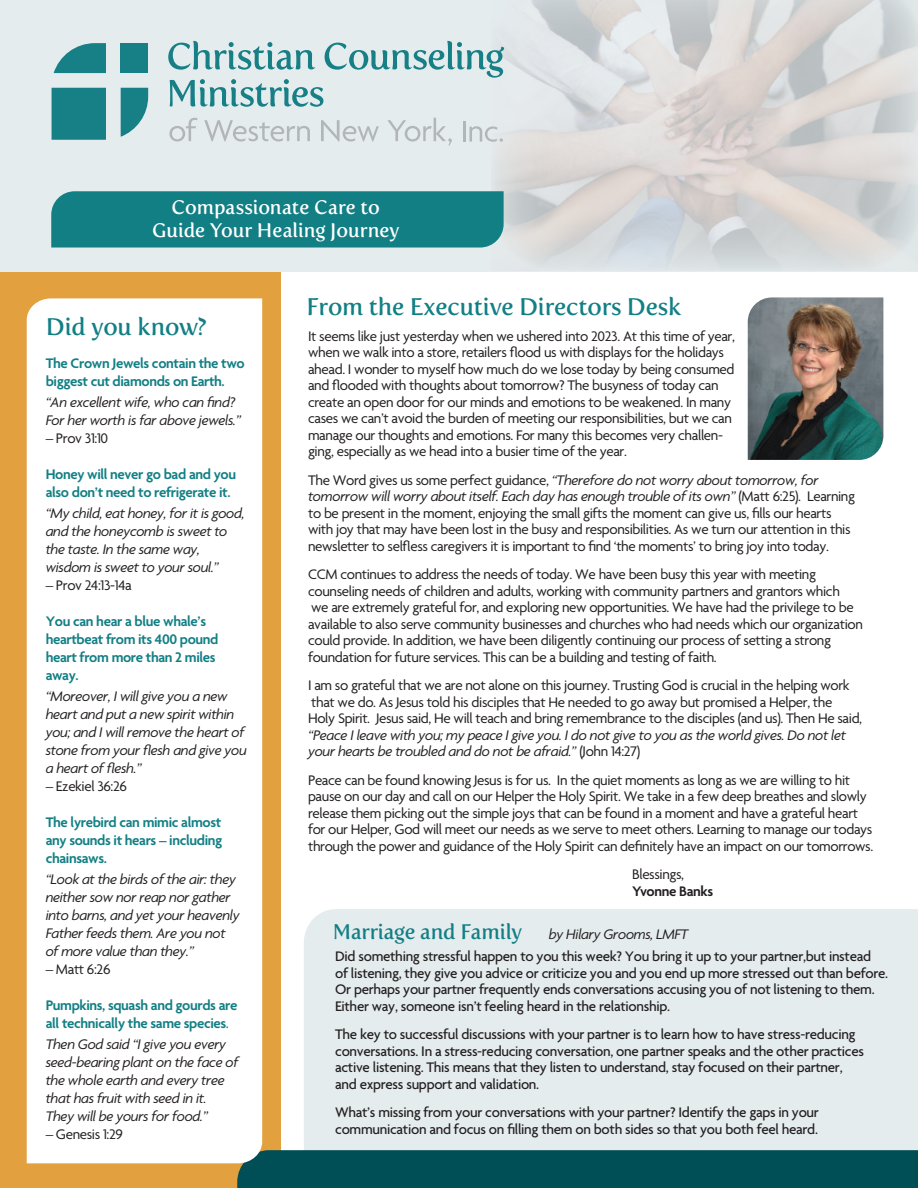
<style>
.page{position:relative;width:918px;height:1188px;background:#fff}
.page>*{position:absolute;margin:0;border:0;box-sizing:border-box;transform-origin:0 0}
.t1{font:24px "Fertigo Pro";letter-spacing:-.01em;color:#127f84}
.t2{font:21px "Fertigo Pro";letter-spacing:-.01em;color:#127f84}
.t3{font:19.5px/23.4px "Fertigo Pro";letter-spacing:-.005em;color:#fff;text-align:center}
.t4{font:15px/16.5px "Agenda";letter-spacing:-.025em;color:#231f20}
.t5{font:500 15px/16.5px "Agenda";letter-spacing:-.02em;color:#231f20}
.t6{font:italic 15px/18px "Agenda";letter-spacing:-.025em;color:#231f20}
.t7{font:600 15px/18px "Agenda";letter-spacing:-.025em;color:#127f84}
.t8{font:600 15px "Agenda";letter-spacing:-.025em;color:#231f20}
.s1{font-weight:500}
.s2{font-style:italic}
.s3{font-style:normal}
</style>
<div class="page">
<div style="left:304px;top:909px;width:614px;height:241px;background:#e5ecee"></div>
<div style="left:0;top:262px;width:279px;height:926px;background:#e2a03e"></div>
<div style="left:0;top:0;width:918px;height:272px;background:#e5ecee"></div>
<img style="left:494px;top:0;width:424px;height:268px">
<svg style="left:168px;top:41px;width:336px;height:66px"></svg>
<svg style="left:169px;top:118px;width:29px;height:23px"></svg>
<svg style="left:204px;top:120px;width:106px;height:21px"></svg>
<svg style="left:321px;top:120px;width:58px;height:22px"></svg>
<svg style="left:54px;top:43px;width:52px;height:30px"></svg>
<div style="left:121px;top:43px;width:27px;height:30px;background:#168086"></div>
<div style="left:52px;top:88px;width:54px;height:52px;background:#168086"></div>
<svg style="left:121px;top:88px;width:27px;height:49px"></svg>
<svg style="left:387px;top:118px;width:65px;height:28px"></svg>
<hr style="left:463px;top:121px;width:2px;height:21px;background:#b2b6b9">
<svg style="left:470px;top:126px;width:33px;height:16px"></svg>
<div style="left:51px;top:191px;width:453px;height:57px;background:#127f84"></div>
<div style="left:237px;top:1150px;width:681px;height:38px;background:#004e56"></div>
<img style="left:748px;top:297px;width:135px;height:163px">
<div style="left:27px;top:298px;width:235px;height:865px;background:#fff"></div>
<h3 class="t3" style="left:152px;top:195px;width:249px">Compassionate Care to<br>Guide Your Healing Journey</h3>
<h1 class="t1" style="left:46px;top:312px;width:163px">Did you know?</h1>
<p class="t7" style="left:46px;top:355px;width:201px">The Crown Jewels contain the two biggest cut diamonds on Earth.</p>
<p class="t6" style="left:46px;top:393px;width:197px">“An excellent wife, who can find?<br>For her worth is far above jewels.”</p>
<p class="t4" style="left:46px;top:431px;width:64px">– Prov 31:10</p>
<p class="t7" style="left:46px;top:466px;width:192px">Honey will never go bad and you also don’t need to refrigerate it.</p>
<p class="t6" style="left:46px;top:504px;width:200px">“My child, eat honey, for it is good, and the honeycomb is sweet to the taste. In the same way, wisdom is sweet to your soul.”</p>
<p class="t4" style="left:46px;top:578px;width:88px">– Prov 24:13-14a</p>
<p class="t7" style="left:46px;top:613px;width:174px">You can hear a blue whale’s heartbeat from its 400 pound heart from more than 2 miles away.</p>
<p class="t6" style="left:46px;top:687px;width:203px">“Moreover, I will give you a new heart and put a new spirit within you; and I will remove the heart of stone from your flesh and give you a heart of flesh.”</p>
<p class="t4" style="left:46px;top:779px;width:83px">– Ezekiel 36:26</p>
<p class="t7" style="left:46px;top:814px;width:178px;text-align:justify">The lyrebird can mimic almost any sounds it hears – including chainsaws.</p>
<p class="t6" style="left:46px;top:870px;width:196px">“Look at the birds of the air: they neither sow nor reap nor gather into barns, and yet your heavenly<br>Father feeds them. Are you not of more value than they.”</p>
<p class="t4" style="left:46px;top:962px;width:66px">– Matt 6:26</p>
<p class="t7" style="left:46px;top:997px;width:193px">Pumpkins, squash and gourds are all technically the same species<span class="s1">.</span></p>
<p class="t6" style="left:46px;top:1035px;width:194px">Then God said “I give you every seed-bearing plant on the face of the whole earth and every tree that has fruit with seed in it.<br>They will be yours for food.”</p>
<p class="t4" style="left:46px;top:1127px;width:79px">– Genesis 1:29</p>
<h1 class="t1" style="left:306px;top:292px;width:376px">From the Executive Directors Desk</h1>
<p class="t4" style="left:308px;top:328px;width:428px">It seems like just yesterday when we ushered into 2023. At this time of year, when we walk into a store, retailers flood us with displays for the holidays ahead. I wonder to myself how much do we lose today by being consumed and flooded with thoughts about tomorrow? The busyness of today can create an open door for our minds and emotions to be weakened. In many cases we can’t avoid the burden of meeting our responsibilities, but we can manage our thoughts and emotions. For many this becomes very challen&shy;ging, especially as we head into a busier time of the year.</p>
<p class="t4" style="left:308px;top:472px;width:548px">The Word gives us some perfect guidance, <span class="s2">“Therefore do not worry about tomorrow, for tomorrow will worry about itself. Each day has enough trouble of its own”</span> (Matt 6:25). Learning to be present in the moment, enjoying the small gifts the moment can give us, fills our hearts with joy that may have been lost in the busy and responsibilities. As we turn our attention in this newsletter to selfless caregivers it is important to find ‘the moments’ to bring joy into today.</p>
<p class="t4" style="left:308px;top:567px;width:556px">CCM continues to address the needs of today. We have been busy this year with meeting counseling needs of children and adults, working with community partners and grantors which<br>we are extremely grateful for, and exploring new opportunities. We have had the privilege to be available to also serve community businesses and churches who had needs which our organization could provide. In addition, we have been diligently continuing our process of setting a strong foundation for future services. This can be a building and testing of faith.</p>
<p class="t4" style="left:308px;top:678px;width:556px">I am so grateful that we are not alone on this journey. Trusting God is crucial in the helping work that we do. As Jesus told his disciples that He needed to go away but promised a Helper, the<br>Holy Spirit. Jesus said, He will teach and bring remembrance to the disciples (and us). Then He said,</p>
<p class="t6" style="left:308px;top:726px;width:540px;line-height:16.5px">“Peace I leave with you; my peace I give you. I do not give to you as the world gives. Do not let your hearts be troubled and do not be afraid.” <span class="s3">(John 14:27)</span></p>
<p class="t4" style="left:308px;top:772px;width:567px">Peace can be found knowing Jesus is for us. In the quiet moments as long as we are willing to hit pause on our day and call on our Helper the Holy Spirit. We take in a few deep breathes and slowly release them picking out the simple joys that can be found in a moment and have a grateful heart for our Helper, God will meet our needs as we serve to meet others. Learning to manage our todays through the power and guidance of the Holy Spirit can definitely have an impact on our tomorrows.</p>
<p class="t4" style="left:632px;top:867px;width:54px">Blessings,</p>
<p class="t8" style="left:632px;top:883px;width:83px">Yvonne Banks</p>
<h2 class="t2" style="left:333px;top:920px;width:191px">Marriage and Family</h2>
<p class="t6" style="left:549px;top:926px;width:141px">by Hilary Grooms, LMFT</p>
<p class="t5" style="left:335px;top:949px;width:555px">Did something stressful happen to you this week? You bring it up to your partner,but instead<br>of listening, they give you advice or criticize you and you end up more stressed out than before.<br>Or perhaps your partner frequently ends conversations accusing you of not listening to them.<br>Either way, someone isn’t feeling heard in the relationship.</p>
<p class="t5" style="left:335px;top:1027px;width:530px">The key to successful discussions with your partner is to learn how to have stress-reducing conversations. In a stress-reducing conversation, one partner speaks and the other practices active listening. This means that they listen to understand, stay focused on their partner, and express support and validation.</p>
<p class="t5" style="left:335px;top:1105px;width:485px">What’s missing from your conversations with your partner? Identify the gaps in your communication and focus on filling them on both sides so that you both feel heard.</p>
</div>
